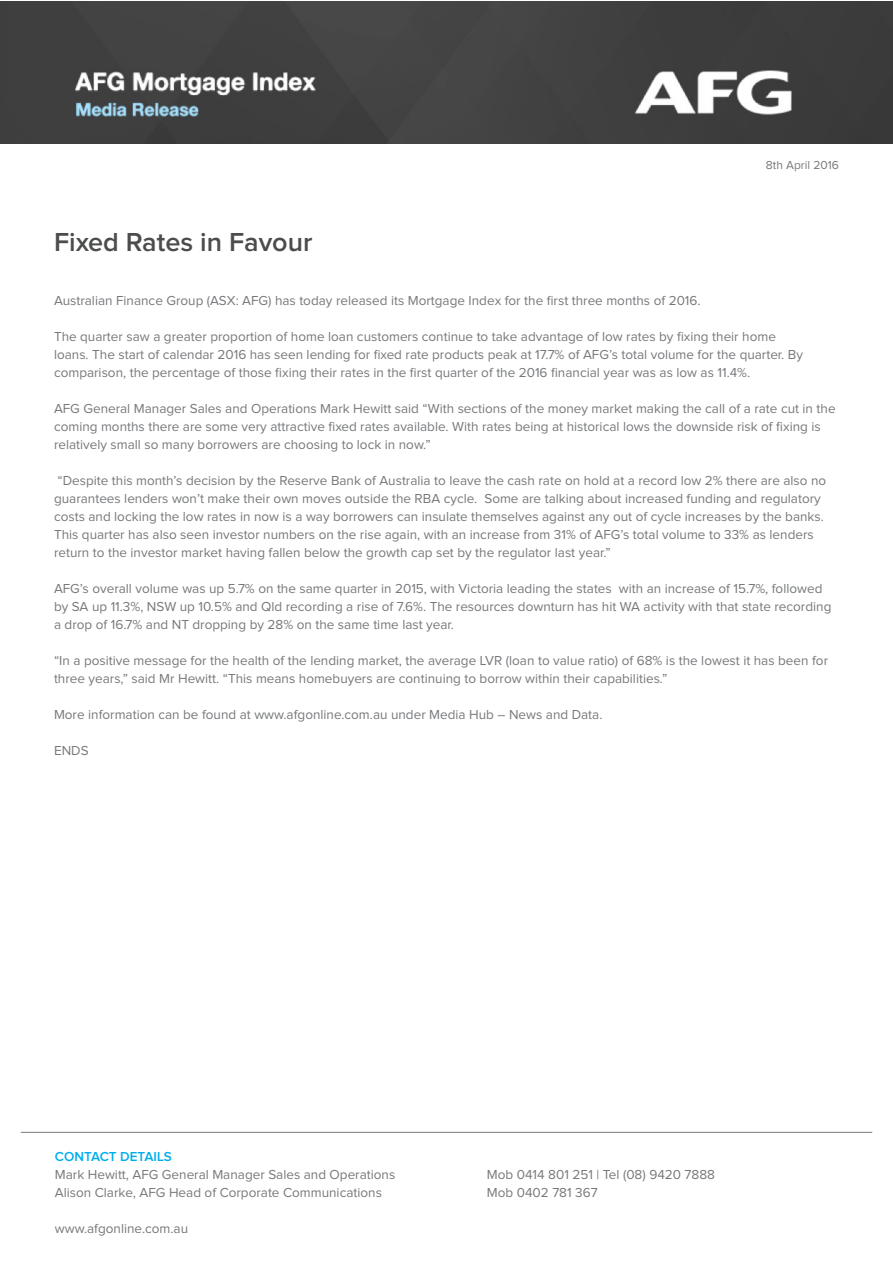
<style>
.page{position:relative;width:893px;height:1263px;background:#fff}
.page>*{position:absolute;margin:0;border:0;box-sizing:border-box;transform-origin:0 0}
.t1{font:600 27px "Proxima Nova";color:#4b4c4d}
.t2{font:13.5px/18px "Proxima Nova";color:#76787b}
.t3{font:600 13.5px "Proxima Nova";color:#00aeef}
.t4{font:12px "Proxima Nova";color:#76787b}
</style>
<div class="page">
<img style="left:0;top:1px;width:892px;height:143px">
<hr style="left:21px;top:1132px;width:851px;height:1px;background:#76787b">
<h1 class="t1" style="left:54px;top:230px;width:260px">Fixed Rates in Favour</h1>
<p class="t4" style="left:766px;top:160px;width:75px">8th April 2016</p>
<p class="t2" style="left:54px;top:292px;width:648px">Australian Finance Group (ASX: AFG) has today released its Mortgage Index for the first three months of 2016.</p>
<p class="t2" style="left:54px;top:328px;width:750px">The quarter saw a greater proportion of home loan customers continue to take advantage of low rates by fixing their home loans. The start of calendar 2016 has seen lending for fixed rate products peak at 17.7% of AFG’s total volume for the quarter. By comparison, the percentage of those fixing their rates in the first quarter of the 2016 financial year was as low as 11.4%.</p>
<p class="t2" style="left:54px;top:400px;width:783px">AFG General Manager Sales and Operations Mark Hewitt said “With sections of the money market making the call of a rate cut in the coming months there are some very attractive fixed rates available. With rates being at historical lows the downside risk of fixing is relatively small so many borrowers are choosing to lock in now.”</p>
<p class="t2" style="left:54px;top:472px;width:774px">“Despite this month’s decision by the Reserve Bank of Australia to leave the cash rate on hold at a record low 2% there are also no guarantees lenders won’t make their own moves outside the RBA cycle. Some are talking about increased funding and regulatory costs and locking the low rates in now is a way borrowers can insulate themselves against any out of cycle increases by the banks.<br>This quarter has also seen investor numbers on the rise again, with an increase from 31% of AFG’s total volume to 33% as lenders return to the investor market having fallen below the growth cap set by the regulator last year.”</p>
<p class="t2" style="left:54px;top:580px;width:779px">AFG’s overall volume was up 5.7% on the same quarter in 2015, with Victoria leading the states with an increase of 15.7%, followed by SA up 11.3%, NSW up 10.5% and Qld recording a rise of 7.6%. The resources downturn has hit WA activity with that state recording a drop of 16.7% and NT dropping by 28% on the same time last year.</p>
<p class="t2" style="left:54px;top:652px;width:776px">“In a positive message for the health of the lending market, the average LVR (loan to value ratio) of 68% is the lowest it has been for three years,” said Mr Hewitt. “This means homebuyers are continuing to borrow within their capabilities.”</p>
<p class="t2" style="left:54px;top:706px;width:550px">More information can be found at www.afgonline.com.au under Media Hub – News and Data.</p>
<p class="t2" style="left:54px;top:742px;width:36px">ENDS</p>
<p class="t3" style="left:55px;top:1150px;width:118px">CONTACT DETAILS</p>
<p class="t2" style="left:55px;top:1166px;width:342px">Mark Hewitt, AFG General Manager Sales and Operations</p>
<p class="t2" style="left:487px;top:1166px;width:230px">Mob 0414 801 251 | Tel (08) 9420 7888</p>
<p class="t2" style="left:55px;top:1184px;width:329px">Alison Clarke, AFG Head of Corporate Communications</p>
<p class="t2" style="left:487px;top:1184px;width:112px">Mob 0402 781 367</p>
<p class="t2" style="left:55px;top:1220px;width:135px">www.afgonline.com.au</p>
</div>
